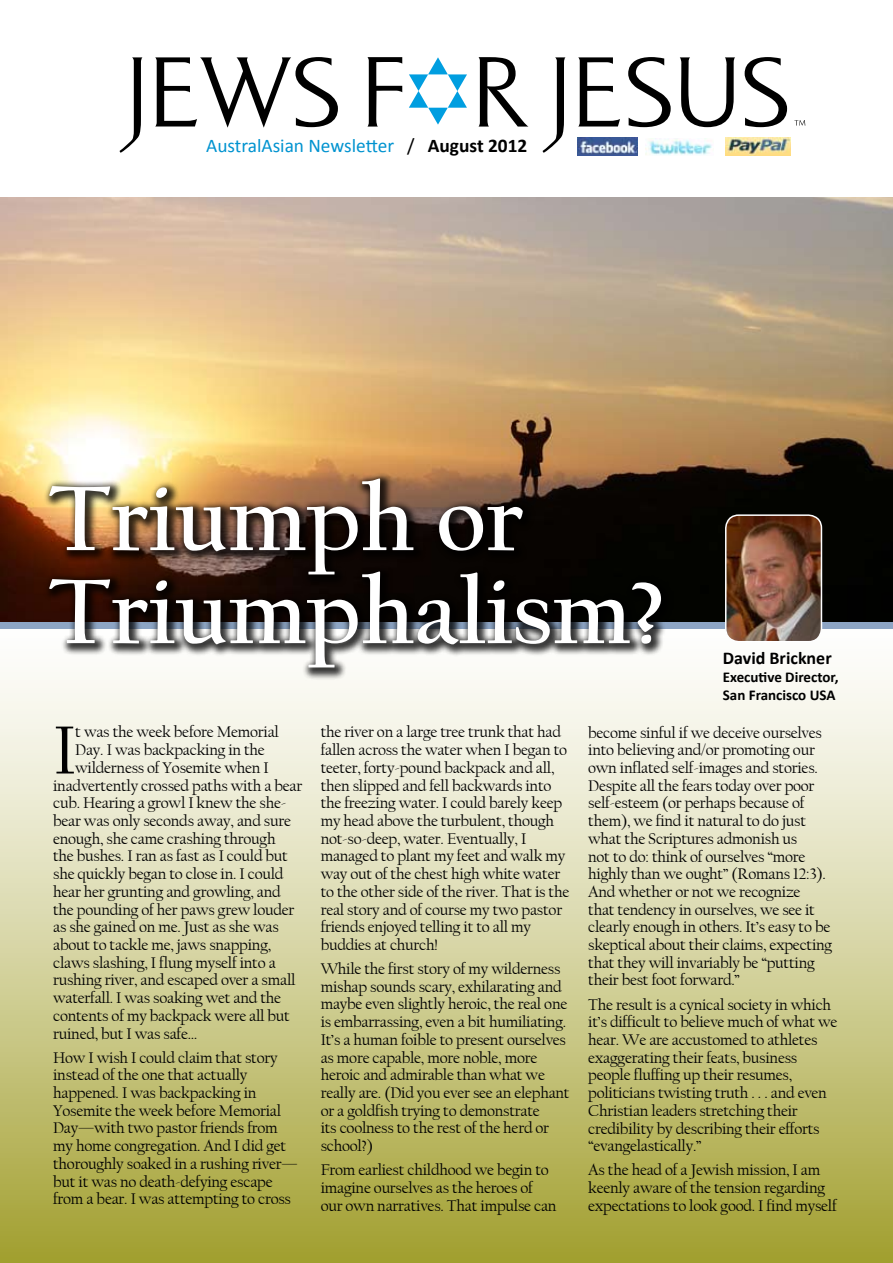
<style>
.page{position:relative;width:893px;height:1263px;background:#fff}
.page>*{position:absolute;margin:0;border:0;box-sizing:border-box;transform-origin:0 0}
.t1{font:700 95.85px/93px "Californian FB";color:#fff}
.t2{font:70.65px "Californian FB";color:#000}
.t3{font:19.35px "Calibri";color:#0093d0}
.t4{font:700 18px "Calibri";color:#000}
.t5{font:16.2px/17.7px "Californian FB";letter-spacing:-.015em;color:#000}
.t6{font:700 15px/18px "Calibri";color:#000}
.s1{color:#000}
.s2{font-weight:700;color:#000}
.s3{font-size:16.5px}
</style>
<div class="page">
<div style="left:0;top:614px;width:893px;height:649px;background:linear-gradient(to bottom,#fff,#a8a538)"></div>
<svg style="left:119px;top:57px;width:23px;height:96px"></svg>
<svg style="left:155px;top:57px;width:183px;height:71px"></svg>
<svg style="left:542px;top:57px;width:23px;height:96px"></svg>
<svg style="left:578px;top:57px;width:42px;height:69px"></svg>
<svg style="left:628px;top:57px;width:43px;height:70px"></svg>
<svg style="left:680px;top:57px;width:55px;height:70px"></svg>
<svg style="left:745px;top:57px;width:42px;height:70px"></svg>
<svg style="left:367px;top:57px;width:35px;height:70px"></svg>
<svg style="left:479px;top:57px;width:49px;height:70px"></svg>
<svg style="left:794px;top:120px;width:11px;height:6px"></svg>
<svg style="left:409px;top:57px;width:58px;height:68px"></svg>
<img style="left:645px;top:139px;width:67px;height:16px">
<img style="left:578px;top:138px;width:60px;height:17px">
<img style="left:0;top:198px;width:893px;height:423px">
<div style="left:42px;top:471px;width:851px;height:258px;background:#000;opacity:.78"></div>
<img style="left:725px;top:137px;width:66px;height:18px">
<p class="t3" style="left:206px;top:134px;width:323px">AustralAsian Newsletter <span class="s1">/</span> <span class="s2">August 2012</span></p>
<h1 class="t1" style="left:49px;top:473px;width:618px">Triumph or<br>Triumphalism?</h1>
<p class="t4" style="left:723px;top:647px;width:110px">David Brickner</p>
<p class="t6" style="left:723px;top:667px;width:117px">Executive Director,<br>San Francisco USA</p>
<h2 class="t2" style="left:53px;top:711px;width:25px">I</h2>
<p class="t5" style="left:75px;top:723px;width:205px"><span class="s3">t</span> was the week before Memorial</p>
<p class="t5" style="left:75px;top:741px;width:191px">Day. I was backpacking in the</p>
<p class="t5" style="left:75px;top:759px;width:195px">wilderness of Yosemite when I</p>
<p class="t5" style="left:53px;top:777px;width:251px">inadvertently crossed paths with a bear</p>
<p class="t5" style="left:53px;top:794px;width:235px">cub. Hearing a growl I knew the she-</p>
<p class="t5" style="left:53px;top:812px;width:239px">bear was only seconds away, and sure</p>
<p class="t5" style="left:53px;top:830px;width:224px">enough, she came crashing through</p>
<p class="t5" style="left:53px;top:847px;width:236px">the bushes. I ran as fast as I could but</p>
<p class="t5" style="left:53px;top:865px;width:232px">she quickly began to close in. I could</p>
<p class="t5" style="left:53px;top:883px;width:229px">hear her grunting and growling, and</p>
<p class="t5" style="left:53px;top:901px;width:243px">the pounding of her paws grew louder</p>
<p class="t5" style="left:53px;top:918px;width:227px">as she gained on me. Just as she was</p>
<p class="t5" style="left:53px;top:936px;width:220px">about to tackle me, jaws snapping,</p>
<p class="t5" style="left:53px;top:954px;width:224px">claws slashing, I flung myself into a</p>
<p class="t5" style="left:53px;top:971px;width:244px">rushing river, and escaped over a small</p>
<p class="t5" style="left:53px;top:989px;width:230px">waterfall. I was soaking wet and the</p>
<p class="t5" style="left:53px;top:1007px;width:238px">contents of my backpack were all but</p>
<p class="t5" style="left:53px;top:1024px;width:146px">ruined, but I was safe…</p>
<p class="t5" style="left:53px;top:1049px;width:246px">How I wish I could claim that story instead of the one that actually happened. I was backpacking in Yosemite the week before Memorial Day—with two pastor friends from my home congregation. And I did get thoroughly soaked in a rushing river— but it was no death-defying escape from a bear. I was attempting to cross</p>
<p class="t5" style="left:321px;top:723px;width:250px">the river on a large tree trunk that had fallen across the water when I began to teeter, forty-pound backpack and all, then slipped and fell backwards into the freezing water. I could barely keep my head above the turbulent, though not-so-deep, water. Eventually, I managed to plant my feet and walk my way out of the chest high white water to the other side of the river. That is the real story and of course my two pastor friends enjoyed telling it to all my buddies at church!</p>
<p class="t5" style="left:321px;top:960px;width:251px">While the first story of my wilderness mishap sounds scary, exhilarating and maybe even slightly heroic, the real one is embarrassing, even a bit humiliating.<br>It’s a human foible to present ourselves as more capable, more noble, more heroic and admirable than what we really are. (Did you ever see an elephant or a goldfish trying to demonstrate<br>its coolness to the rest of the herd or school?)</p>
<p class="t5" style="left:321px;top:1161px;width:237px">From earliest childhood we begin to imagine ourselves as the heroes of our own narratives. That impulse can</p>
<p class="t5" style="left:588px;top:724px;width:246px">become sinful if we deceive ourselves into believing and/or promoting our own inflated self-images and stories.<br>Despite all the fears today over poor self-esteem (or perhaps because of them), we find it natural to do just what the Scriptures admonish us<br>not to do: think of ourselves “more highly than we ought” (Romans 12:3).<br>And whether or not we recognize<br>that tendency in ourselves, we see it clearly enough in others. It’s easy to be skeptical about their claims, expecting that they will invariably be “putting their best foot forward.”</p>
<p class="t5" style="left:588px;top:996px;width:251px">The result is a cynical society in which it’s difficult to believe much of what we hear. We are accustomed to athletes exaggerating their feats, business people fluffing up their resumes, politicians twisting truth . . . and even Christian leaders stretching their credibility by describing their efforts “evangelastically.”</p>
<p class="t5" style="left:588px;top:1161px;width:250px">As the head of a Jewish mission, I am keenly aware of the tension regarding expectations to look good. I find myself</p>
</div>
